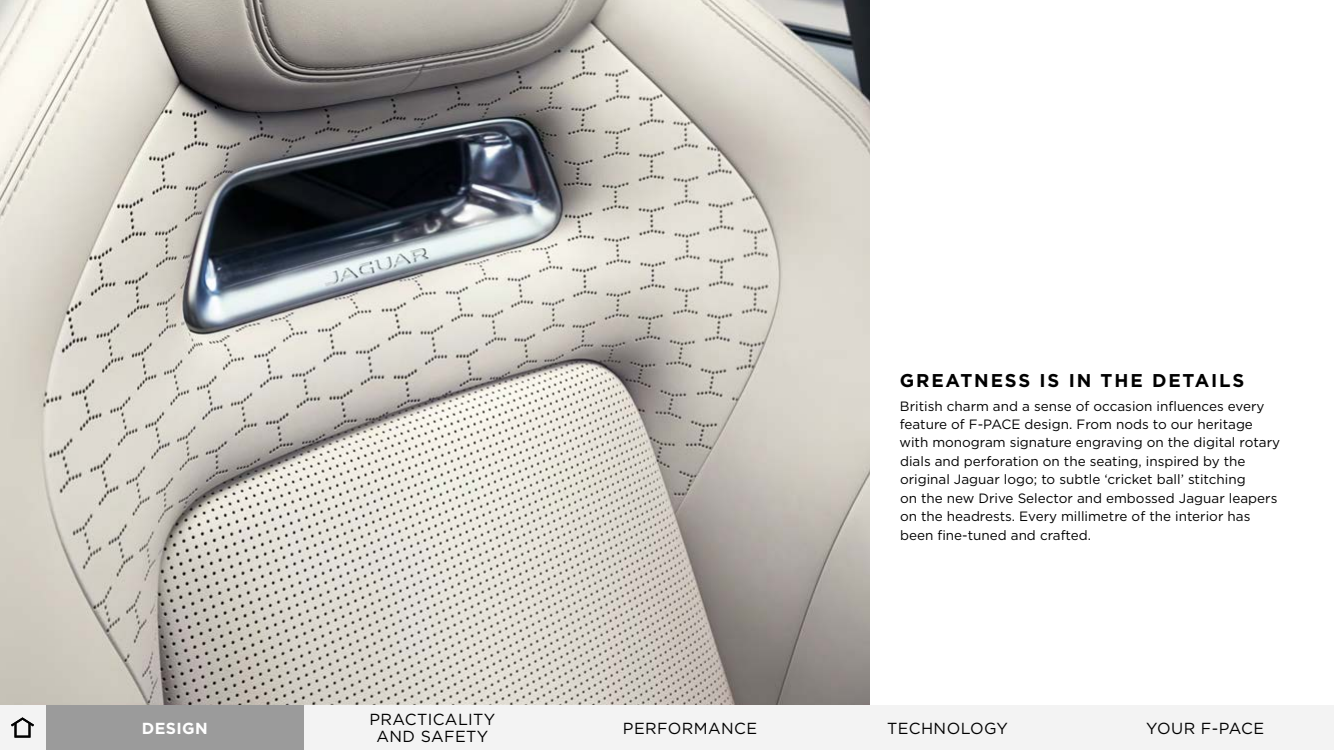
<style>
.page{position:relative;width:1334px;height:750px;background:#fff}
.page>*{position:absolute;margin:0;border:0;box-sizing:border-box;transform-origin:0 0}
.t1{font:700 18.5px "Gotham";letter-spacing:.1em;color:#000}
.t2{font:16px/17px "Gotham";letter-spacing:.025em;color:#000;text-align:center}
.t3{font:16px "Gotham";letter-spacing:.005em;color:#000}
.t4{font:700 16px "Gotham";letter-spacing:.025em;color:#fff}
.t5{font:13.5px/18.5px "Gotham";color:#000}
</style>
<div class="page">
<img style="left:0;top:0;width:870px;height:705px">
<div style="left:0;top:705px;width:1334px;height:45px;background:#f3f3f3"></div>
<div style="left:46px;top:705px;width:258px;height:45px;background:#9b9b9b"></div>
<svg style="left:11px;top:717px;width:23px;height:21px"></svg>
<h1 class="t1" style="left:900px;top:368px;width:346px">GREATNESS IS IN THE DETAILS</h1>
<p class="t5" style="left:899px;top:396px;width:382px">British charm and a sense of occasion influences every feature of F-PACE design. From nods to our heritage with monogram signature engraving on the digital rotary dials and perforation on the seating, inspired by the original Jaguar logo; to subtle ‘cricket ball’ stitching<br>on the new Drive Selector and embossed Jaguar leapers on the headrests. Every millimetre of the interior has been fine‑tuned and crafted.</p>
<p class="t2" style="left:369px;top:711px;width:128px">PRACTICALITY<br>AND SAFETY</p>
<p class="t4" style="left:142px;top:718px;width:68px">DESIGN</p>
<p class="t2" style="left:623px;top:719px;width:136px">PERFORMANCE</p>
<p class="t2" style="left:887px;top:719px;width:123px">TECHNOLOGY</p>
<p class="t3" style="left:1146px;top:718px;width:119px">YOUR F-PACE</p>
</div>
